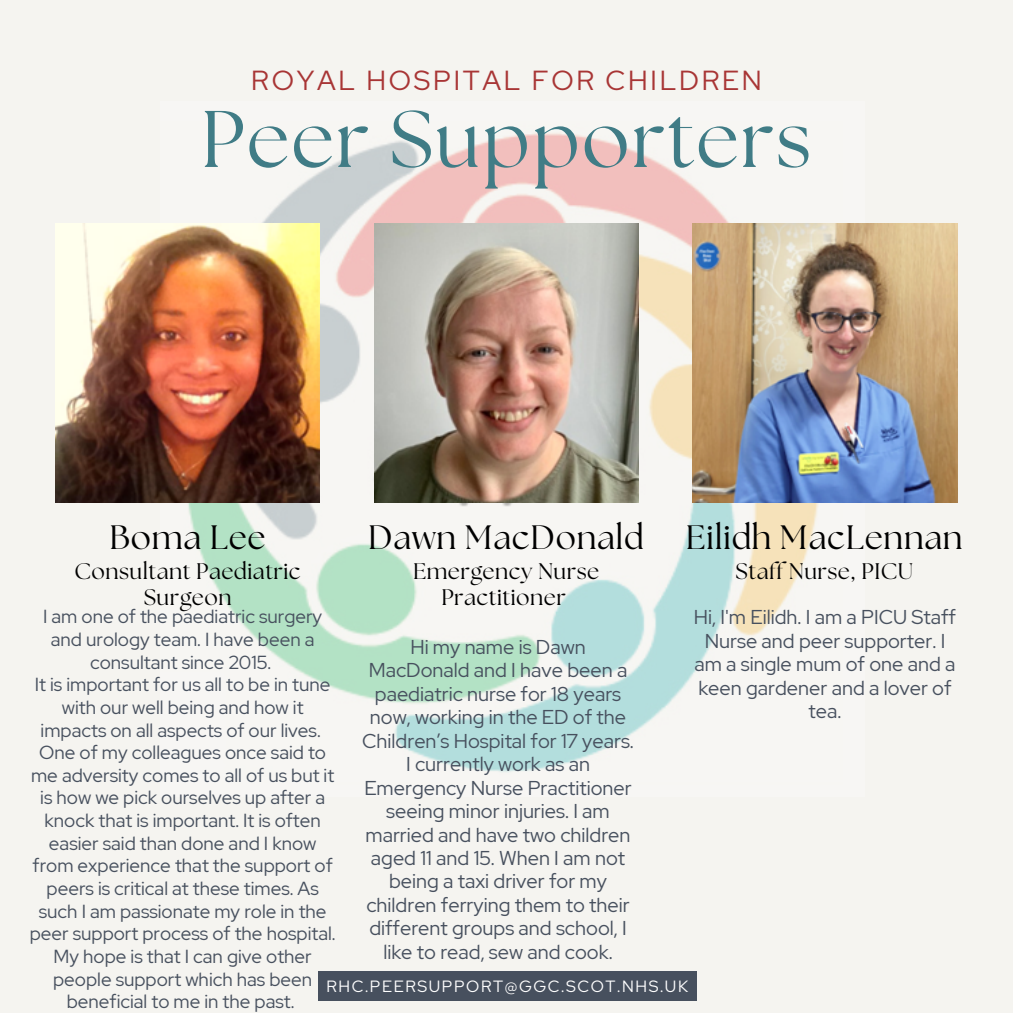
<style>
.page{position:relative;width:1013px;height:1013px;background:#fff}
.page>*{position:absolute;margin:0;border:0;box-sizing:border-box;transform-origin:0 0}
.t1{font:80px "The Seasons";letter-spacing:.02em;color:#407c86}
.t2{font:33.75px "The Seasons";letter-spacing:.02em;color:#000}
.t3{font:27.5px "Red Hat Display";letter-spacing:.1em;color:#a83535}
.t4{font:22.5px/26.2px "The Seasons";letter-spacing:.02em;color:#000;text-align:center}
.t5{font:20px/23.5px "Red Hat Display";color:#47505e;text-align:center}
.t6{font:18.88px/22.6px "Red Hat Display";color:#47505e;text-align:center}
.t7{font:16.25px "Red Hat Display";letter-spacing:.1em;color:#fff}
</style>
<div class="page">
<div style="left:0;top:0;width:1012px;height:1012px;background:#f5f4f0"></div>
<img style="left:160px;top:133px;width:704px;height:639px">
<img style="left:55px;top:224px;width:265px;height:278px">
<img style="left:374px;top:224px;width:264px;height:278px">
<img style="left:693px;top:224px;width:264px;height:278px">
<div style="left:318px;top:971px;width:378px;height:30px;background:#47505e"></div>
<h3 class="t3" style="left:251px;top:62px;width:512px">ROYAL HOSPITAL FOR CHILDREN</h3>
<h1 class="t1" style="left:201px;top:103px;width:612px">Peer Supporters</h1>
<h2 class="t2" style="left:368px;top:522px;width:277px">Dawn MacDonald</h2>
<p class="t4" style="left:413px;top:559px;width:188px">Emergency Nurse<br>Practitioner</p>
<h2 class="t2" style="left:686px;top:522px;width:278px">Eilidh MacLennan</h2>
<p class="t4" style="left:735px;top:559px;width:179px">Staff Nurse, PICU</p>
<h2 class="t2" style="left:109px;top:522px;width:158px">Boma Lee</h2>
<p class="t4" style="left:74px;top:559px;width:228px">Consultant Paediatric<br>Surgeon</p>
<p class="t6" style="left:30px;top:605px;width:307px">I am one of the paediatric surgery and urology team. I have been a consultant since 2015.<br>It is important for us all to be in tune with our well being and how it impacts on all aspects of our lives.<br>One of my colleagues once said to me adversity comes to all of us but it is how we pick ourselves up after a knock that is important. It is often easier said than done and I know from experience that the support of peers is critical at these times. As such I am passionate my role in the peer support process of the hospital.<br>My hope is that I can give other people support which has been beneficial to me in the past.</p>
<p class="t5" style="left:694px;top:605px;width:264px">Hi, I'm Eilidh. I am a PICU Staff<br>Nurse and peer supporter. I am a single mum of one and a keen gardener and a lover of tea.</p>
<p class="t5" style="left:362px;top:635px;width:273px">Hi my name is Dawn<br>MacDonald and I have been a paediatric nurse for 18 years now, working in the ED of the<br>Children’s Hospital for 17 years.<br>I currently work as an<br>Emergency Nurse Practitioner seeing minor injuries. I am married and have two children aged 11 and 15. When I am not being a taxi driver for my children ferrying them to their different groups and school, I like to read, sew and cook.</p>
<p class="t7" style="left:326px;top:975px;width:363px">RHC.PEERSUPPORT@GGC.SCOT.NHS.UK</p>
</div>
